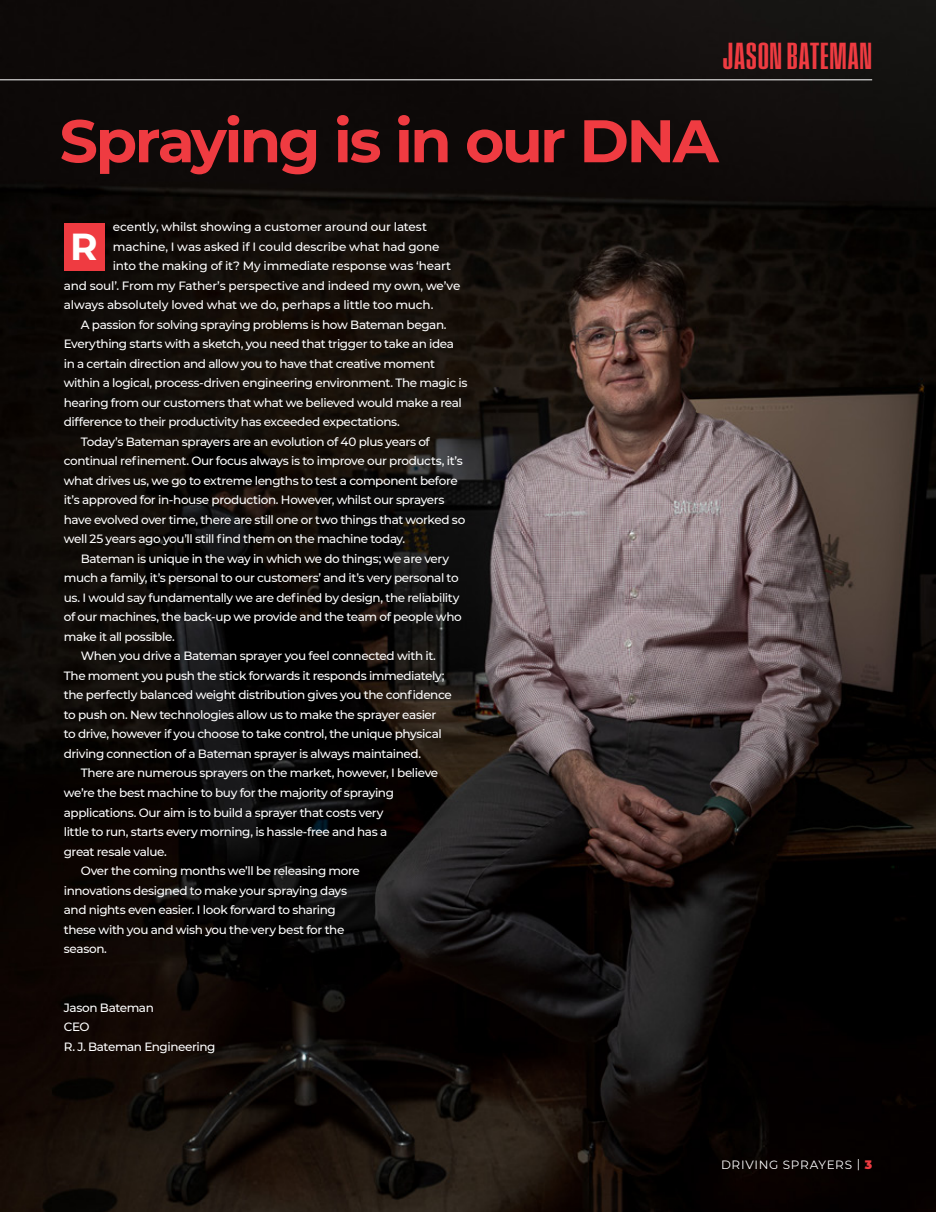
<style>
.page{position:relative;width:936px;height:1212px;background:#fff}
.page>*{position:absolute;margin:0;border:0;box-sizing:border-box;transform-origin:0 0}
.t1{font:700 60px "Montserrat";letter-spacing:-.045em;color:#ef3b41}
.t2{font:700 37.5px "Montserrat";color:#fff}
.t3{font:36px "Pressio No.34";letter-spacing:.02em;color:#ef3b41}
.t4{font:500 12px/19.5px "Montserrat";letter-spacing:-.035em;color:#fff}
.t5{font:500 12px "Montserrat";letter-spacing:-.015em;color:#fff}
.t6{font:500 12px "Montserrat";letter-spacing:-.01em;color:#fff}
.t7{font:12px "Montserrat";letter-spacing:.06em;color:#fff}
.s1{font-weight:900;color:#ef3b41}
</style>
<div class="page">
<img style="left:0;top:0;width:935px;height:1212px">
<div style="left:64px;top:223px;width:40px;height:47px;background:#ef3b41"></div>
<hr style="left:0;top:79px;width:872px;height:1px;background:#fff">
<h3 class="t3" style="left:722px;top:36px;width:151px">JASON BATEMAN</h3>
<h1 class="t1" style="left:60px;top:98px;width:660px">Spraying is in our DNA</h1>
<p class="t5" style="left:113px;top:219px;width:315px">ecently, whilst showing a customer around our latest</p>
<p class="t6" style="left:113px;top:238px;width:328px">machine, I was asked if I could describe what had gone</p>
<p class="t5" style="left:113px;top:258px;width:340px">into the making of it? My immediate response was ‘heart</p>
<p class="t5" style="left:64px;top:277px;width:398px">and soul’. From my Father’s perspective and indeed my own, we’ve</p>
<p class="t5" style="left:64px;top:297px;width:371px">always absolutely loved what we do, perhaps a little too much.</p>
<p class="t4" style="left:81px;top:314px;width:367px">A passion for solving spraying problems is how Bateman began.</p>
<p class="t4" style="left:64px;top:334px;width:391px">Everything starts with a sketch, you need that trigger to take an idea</p>
<p class="t4" style="left:64px;top:353px;width:372px">in a certain direction and allow you to have that creative moment</p>
<p class="t4" style="left:64px;top:373px;width:405px">within a logical, process-driven engineering environment. The magic is</p>
<p class="t4" style="left:64px;top:392px;width:399px">hearing from our customers that what we believed would make a real</p>
<p class="t4" style="left:64px;top:412px;width:337px">difference to their productivity has exceeded expectations.</p>
<p class="t4" style="left:81px;top:431px;width:350px">Today’s Bateman sprayers are an evolution of 40 plus years of</p>
<p class="t4" style="left:64px;top:451px;width:400px">continual refinement. Our focus always is to improve our products, it’s</p>
<p class="t4" style="left:64px;top:470px;width:395px">what drives us, we go to extreme lengths to test a component before</p>
<p class="t4" style="left:64px;top:490px;width:382px">it’s approved for in-house production. However, whilst our sprayers</p>
<p class="t4" style="left:64px;top:509px;width:403px">have evolved over time, there are still one or two things that worked so</p>
<p class="t4" style="left:64px;top:529px;width:343px">well 25 years ago you’ll still find them on the machine today.</p>
<p class="t4" style="left:81px;top:548px;width:370px">Bateman is unique in the way in which we do things; we are very</p>
<p class="t4" style="left:64px;top:568px;width:396px">much a family, it’s personal to our customers’ and it’s very personal to</p>
<p class="t4" style="left:64px;top:587px;width:397px">us. I would say fundamentally we are defined by design, the reliability</p>
<p class="t4" style="left:64px;top:607px;width:399px">of our machines, the back-up we provide and the team of people who</p>
<p class="t4" style="left:64px;top:626px;width:112px">make it all possible.</p>
<p class="t4" style="left:81px;top:646px;width:356px">When you drive a Bateman sprayer you feel connected with it.</p>
<p class="t4" style="left:64px;top:665px;width:382px">The moment you push the stick forwards it responds immediately;</p>
<p class="t4" style="left:64px;top:685px;width:389px">the perfectly balanced weight distribution gives you the confidence</p>
<p class="t4" style="left:64px;top:704px;width:374px">to push on. New technologies allow us to make the sprayer easier</p>
<p class="t4" style="left:64px;top:724px;width:379px">to drive, however if you choose to take control, the unique physical</p>
<p class="t4" style="left:64px;top:743px;width:359px">driving connection of a Bateman sprayer is always maintained.</p>
<p class="t4" style="left:81px;top:763px;width:359px">There are numerous sprayers on the market, however, I believe</p>
<p class="t4" style="left:64px;top:782px;width:331px">we’re the best machine to buy for the majority of spraying</p>
<p class="t4" style="left:64px;top:802px;width:321px">applications. Our aim is to build a sprayer that costs very</p>
<p class="t4" style="left:64px;top:821px;width:325px">little to run, starts every morning, is hassle-free and has a</p>
<p class="t4" style="left:64px;top:841px;width:105px">great resale value.</p>
<p class="t4" style="left:81px;top:860px;width:280px">Over the coming months we’ll be releasing more</p>
<p class="t4" style="left:64px;top:880px;width:285px">innovations designed to make your spraying days</p>
<p class="t4" style="left:64px;top:899px;width:273px">and nights even easier. I look forward to sharing</p>
<p class="t4" style="left:64px;top:919px;width:282px">these with you and wish you the very best for the</p>
<p class="t4" style="left:64px;top:938px;width:45px">season.</p>
<h2 class="t2" style="left:70px;top:220px;width:29px">R</h2>
<p class="t4" style="left:64px;top:997px;width:153px">Jason Bateman<br>CEO<br>R. J. Bateman Engineering</p>
<p class="t7" style="left:721px;top:1156px;width:153px">DRIVING SPRAYERS | <span class="s1">3</span></p>
</div>
